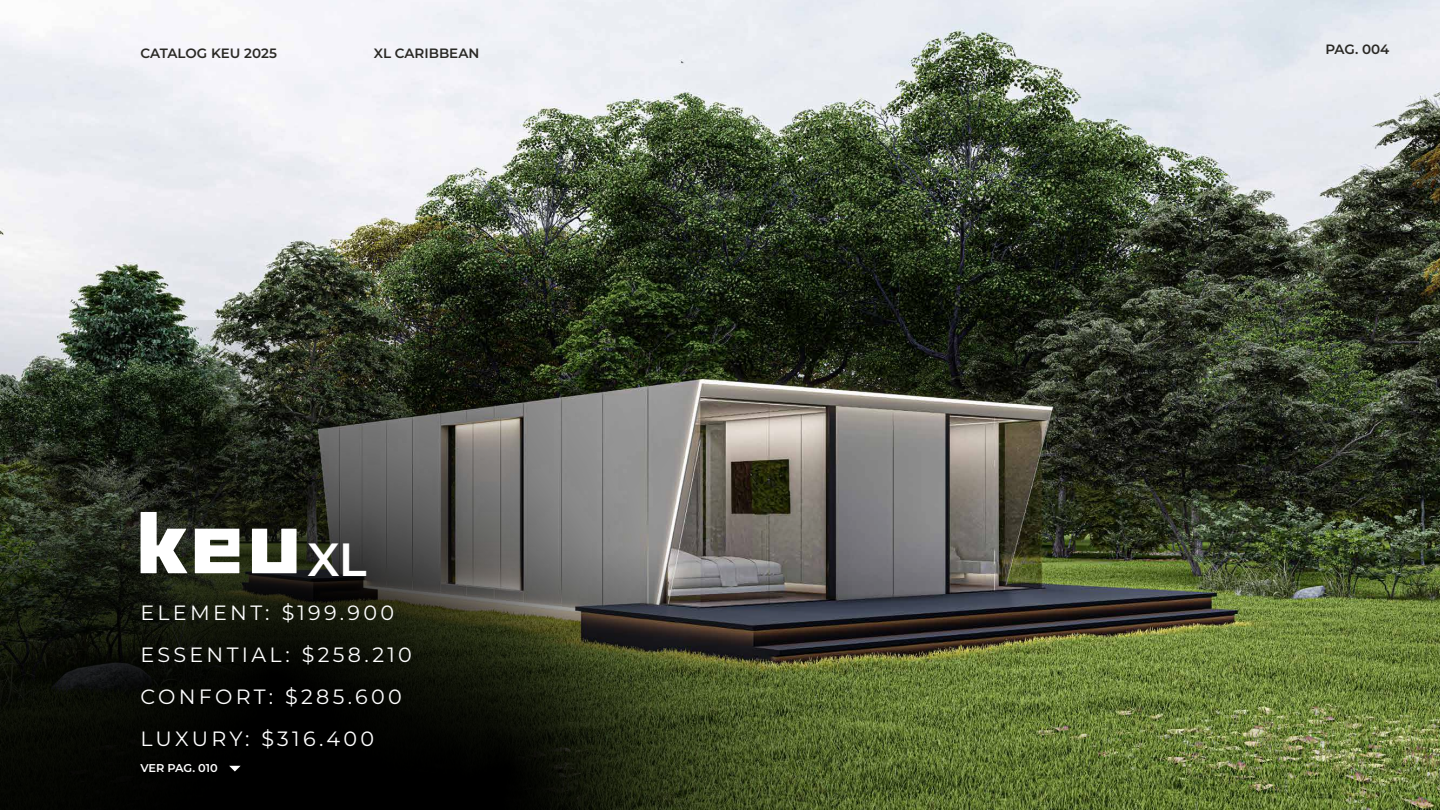
<style>
.page{position:relative;width:1440px;height:810px;background:#fff}
.page>*{position:absolute;margin:0;border:0;box-sizing:border-box;transform-origin:0 0}
.t1{font:100 46.5px "Montserrat";color:#fff}
.t2{font:100 20.7px/42px "Montserrat";letter-spacing:.16em;color:#fff}
.t3{font:100 13.5px "Montserrat";color:#2a2925}
.t4{font:100 11.32px "Montserrat";letter-spacing:-.005em;color:#fff}
</style>
<div class="page">
<img style="left:1px;top:0;width:1439px;height:320px">
<img style="left:0;top:320px;width:1440px;height:490px">
<svg style="left:229px;top:766px;width:12px;height:6px"></svg>
<svg style="left:141px;top:512px;width:47px;height:61px"></svg>
<svg style="left:195px;top:529px;width:44px;height:44px"></svg>
<svg style="left:252px;top:529px;width:45px;height:44px"></svg>
<p class="t3" style="left:141px;top:45px;width:138px">CATALOG KEU 2025</p>
<p class="t3" style="left:374px;top:45px;width:107px">XL CARIBBEAN</p>
<p class="t3" style="left:1325px;top:40px;width:66px">PAG. 004</p>
<h1 class="t1" style="left:308px;top:528px;width:61px">XL</h1>
<p class="t2" style="left:140px;top:591px;width:273px">ELEMENT: $199.900<br>ESSENTIAL: $258.210<br>CONFORT: $285.600<br>LUXURY: $316.400</p>
<p class="t4" style="left:140px;top:760px;width:79px">VER PAG. 010</p>
</div>
